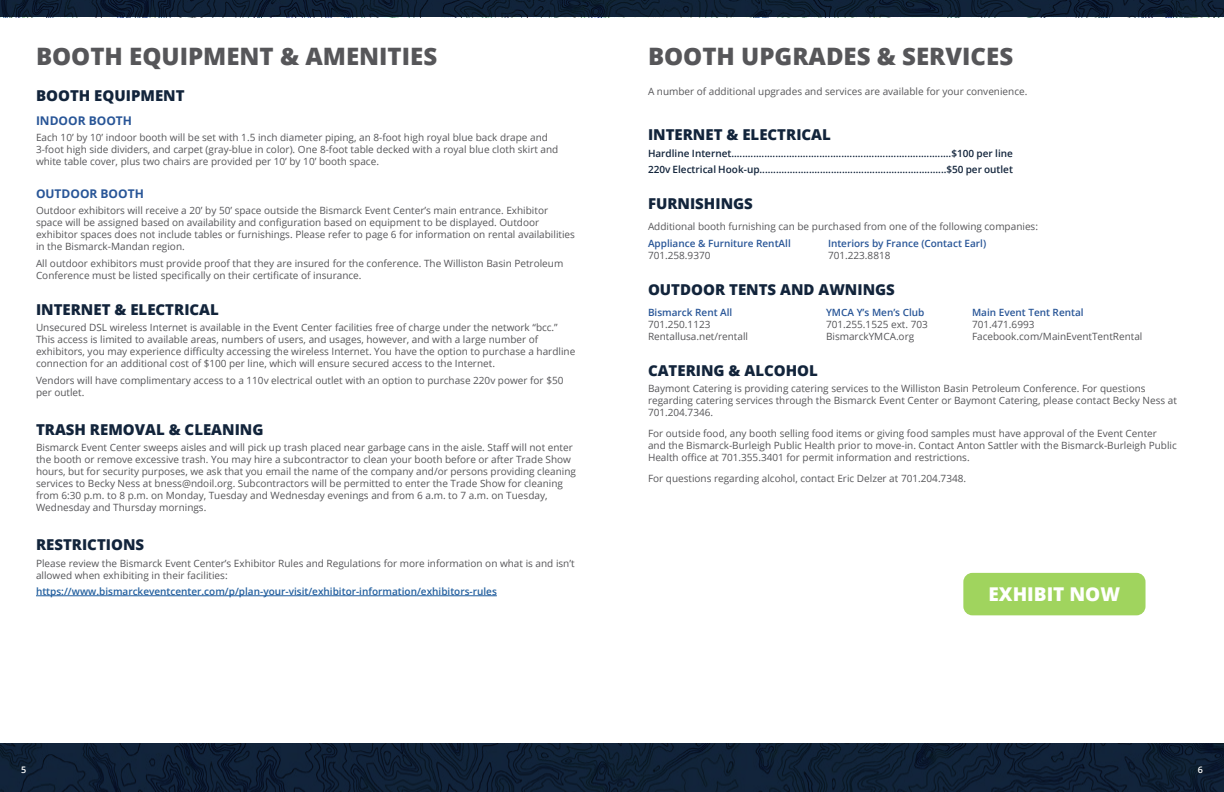
<style>
.page{position:relative;width:1224px;height:792px;background:#fff}
.page>*{position:absolute;margin:0;border:0;box-sizing:border-box;transform-origin:0 0}
.t1{font:800 24px "Open Sans";color:#565659}
.t2{font:800 19px "Open Sans";color:#fff}
.t3{font:800 15px "Open Sans";color:#12243b}
.t4{font:700 12px "Open Sans";color:#285597}
.t5{font:10px/12px "Open Sans";color:#565659}
.t6{font:600 10px/16.5px "Open Sans";color:#12243b}
.t7{font:600 10px "Open Sans";color:#285597}
.t8{font:600 10px "Open Sans";color:#215e9e}
.t9{font:600 9px "Open Sans";color:#fff}
</style>
<div class="page">
<svg style="left:0;top:743px;width:1224px;height:49px;background:#0e1f34"></svg>
<svg style="left:0;top:0;width:1224px;height:17px;background:#0e1e33"></svg>
<hr style="left:36px;top:596px;width:461px;height:1px;background:#215e9e">
<div style="left:963px;top:573px;width:183px;height:42px;background:#a0d45e;border-radius:9px"></div>
<h1 class="t1" style="left:36px;top:38px;width:403px">BOOTH EQUIPMENT &amp; AMENITIES</h1>
<h3 class="t3" style="left:36px;top:84px;width:150px">BOOTH EQUIPMENT</h3>
<p class="t4" style="left:36px;top:112px;width:98px">INDOOR BOOTH</p>
<p class="t5" style="left:36px;top:131px;width:524px">Each 10’ by 10’ indoor booth will be set with 1.5 inch diameter piping, an 8-foot high royal blue back drape and<br>3-foot high side dividers, and carpet (gray-blue in color). One 8-foot table decked with a royal blue cloth skirt and white table cover, plus two chairs are provided per 10’ by 10’ booth space.</p>
<p class="t4" style="left:36px;top:185px;width:109px">OUTDOOR BOOTH</p>
<p class="t5" style="left:36px;top:204px;width:541px">Outdoor exhibitors will receive a 20’ by 50’ space outside the Bismarck Event Center’s main entrance. Exhibitor space will be assigned based on availability and configuration based on equipment to be displayed. Outdoor exhibitor spaces does not include tables or furnishings. Please refer to page 6 for information on rental availabilities in the Bismarck-Mandan region.</p>
<p class="t5" style="left:36px;top:257px;width:529px">All outdoor exhibitors must provide proof that they are insured for the conference. The Williston Basin Petroleum<br>Conference must be listed specifically on their certificate of insurance.</p>
<h3 class="t3" style="left:36px;top:298px;width:184px">INTERNET &amp; ELECTRICAL</h3>
<p class="t5" style="left:36px;top:321px;width:541px">Unsecured DSL wireless Internet is available in the Event Center facilities free of charge under the network “bcc.” This access is limited to available areas, numbers of users, and usages, however, and with a large number of exhibitors, you may experience difficulty accessing the wireless Internet. You have the option to purchase a hardline connection for an additional cost of $100 per line, which will ensure secured access to the Internet.</p>
<p class="t5" style="left:36px;top:374px;width:529px">Vendors will have complimentary access to a 110v electrical outlet with an option to purchase 220v power for $50 per outlet.</p>
<h3 class="t3" style="left:36px;top:418px;width:229px">TRASH REMOVAL &amp; CLEANING</h3>
<p class="t5" style="left:36px;top:441px;width:542px">Bismarck Event Center sweeps aisles and will pick up trash placed near garbage cans in the aisle. Staff will not enter the booth or remove excessive trash. You may hire a subcontractor to clean your booth before or after Trade Show hours, but for security purposes, we ask that you email the name of the company and/or persons providing cleaning services to Becky Ness at bness@ndoil.org. Subcontractors will be permitted to enter the Trade Show for cleaning from 6:30 p.m. to 8 p.m. on Monday, Tuesday and Wednesday evenings and from 6 a.m. to 7 a.m. on Tuesday, Wednesday and Thursday mornings.</p>
<h3 class="t3" style="left:36px;top:533px;width:110px">RESTRICTIONS</h3>
<p class="t5" style="left:36px;top:557px;width:540px">Please review the Bismarck Event Center’s Exhibitor Rules and Regulations for more information on what is and isn’t allowed when exhibiting in their facilities:</p>
<p class="t8" style="left:36px;top:585px;width:462px">https://www.bismarckeventcenter.com/p/plan-your-visit/exhibitor-information/exhibitors-rules</p>
<h1 class="t1" style="left:648px;top:38px;width:367px">BOOTH UPGRADES &amp; SERVICES</h1>
<p class="t5" style="left:648px;top:85px;width:381px">A number of additional upgrades and services are available for your convenience.</p>
<h3 class="t3" style="left:648px;top:123px;width:184px">INTERNET &amp; ELECTRICAL</h3>
<p class="t6" style="left:648px;top:145px;width:367px">Hardline Internet................................................................................$100 per line<br>220v Electrical Hook-up....................................................................$50 per outlet</p>
<h3 class="t3" style="left:648px;top:192px;width:106px">FURNISHINGS</h3>
<p class="t5" style="left:648px;top:220px;width:392px">Additional booth furnishing can be purchased from one of the following companies:</p>
<p class="t7" style="left:648px;top:236px;width:144px">Appliance &amp; Furniture RentAll</p>
<p class="t7" style="left:828px;top:236px;width:160px">Interiors by France (Contact Earl)</p>
<p class="t5" style="left:648px;top:249px;width:64px">701.258.9370</p>
<p class="t5" style="left:828px;top:249px;width:64px">701.223.8818</p>
<h3 class="t3" style="left:648px;top:278px;width:248px">OUTDOOR TENTS AND AWNINGS</h3>
<p class="t7" style="left:648px;top:305px;width:86px">Bismarck Rent All</p>
<p class="t7" style="left:826px;top:305px;width:100px">YMCA Y’s Men’s Club</p>
<p class="t7" style="left:972px;top:305px;width:113px">Main Event Tent Rental</p>
<p class="t5" style="left:648px;top:318px;width:64px">701.250.1123</p>
<p class="t5" style="left:826px;top:318px;width:103px">701.255.1525 ext. 703</p>
<p class="t5" style="left:972px;top:318px;width:64px">701.471.6993</p>
<p class="t5" style="left:648px;top:330px;width:102px">Rentallusa.net/rentall</p>
<p class="t5" style="left:826px;top:330px;width:90px">BismarckYMCA.org</p>
<p class="t5" style="left:972px;top:330px;width:172px">Facebook.com/MainEventTentRental</p>
<h3 class="t3" style="left:648px;top:359px;width:171px">CATERING &amp; ALCOHOL</h3>
<p class="t5" style="left:648px;top:382px;width:530px">Baymont Catering is providing catering services to the Williston Basin Petroleum Conference. For questions regarding catering services through the Bismarck Event Center or Baymont Catering, please contact Becky Ness at<br>701.204.7346.</p>
<p class="t5" style="left:648px;top:427px;width:530px">For outside food, any booth selling food items or giving food samples must have approval of the Event Center and the Bismarck-Burleigh Public Health prior to move-in. Contact Anton Sattler with the Bismarck-Burleigh Public<br>Health office at 701.355.3401 for permit information and restrictions.</p>
<p class="t5" style="left:648px;top:472px;width:320px">For questions regarding alcohol, contact Eric Delzer at 701.204.7348.</p>
<h2 class="t2" style="left:989px;top:580px;width:133px">EXHIBIT NOW</h2>
<p class="t9" style="left:21px;top:763px;width:7px">5</p>
<p class="t9" style="left:1198px;top:763px;width:7px">6</p>
</div>
